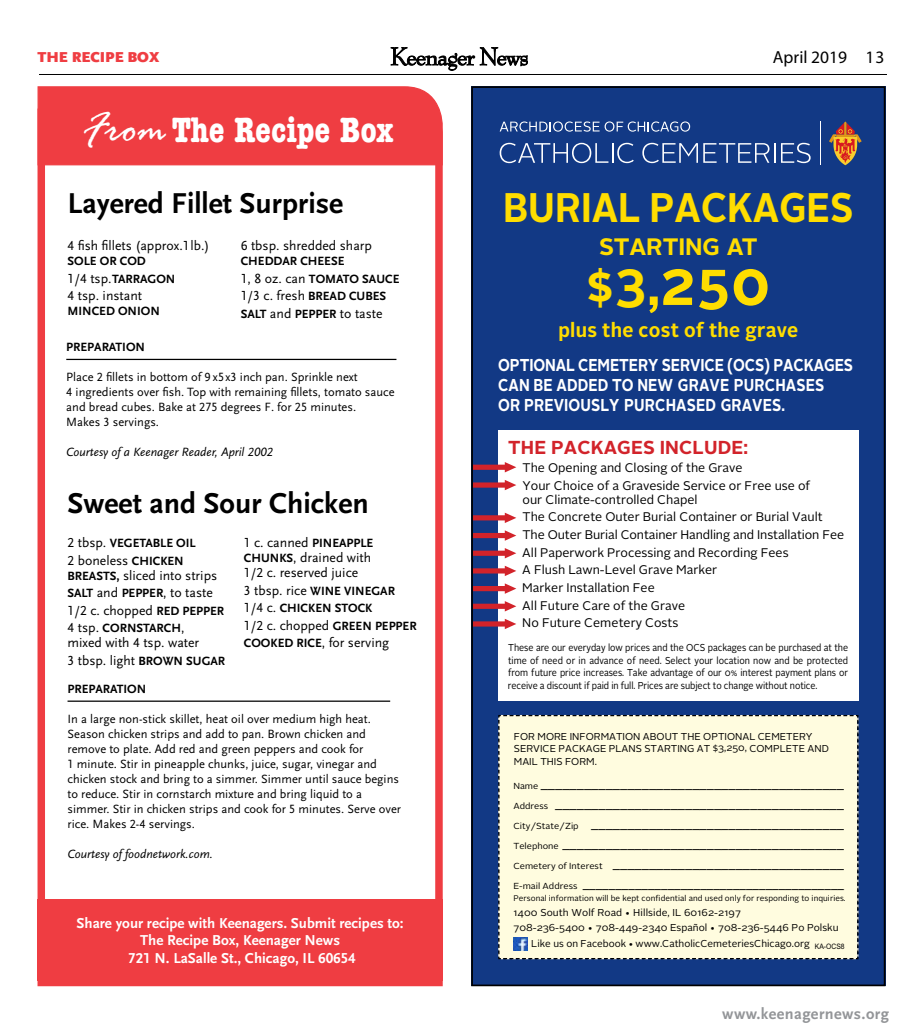
<style>
.page{position:relative;width:923px;height:1035px;background:#fff}
.page>*{position:absolute;margin:0;border:0;box-sizing:border-box;transform-origin:0 0}
.t1{font:700 62.5px "Alright Sans";color:#fd0;scale:.92 1}
.t2{font:700 41.25px "Alright Sans";color:#fd0;scale:.9 1}
.t3{font:700 condensed 35.62px "American Typewriter Std";color:#fff}
.t4{font:700 30px "Scala Sans LF";color:#000}
.t5{font:700 23.75px "Alright Sans";letter-spacing:-.005em;color:#fd0}
.t6{font:700 20px "Alright Sans";letter-spacing:.015em;color:#fd0;scale:.95 1}
.t7{font:700 18.75px "Alright Sans";letter-spacing:.005em;color:#d2232a}
.t8{font:17.5px "Myriad Pro";color:#000}
.t9{font:700 17.25px/20px "Alright Sans";letter-spacing:.005em;color:#fff;scale:.85 1}
.t10{font:700 16.25px "Scala Sans LF";letter-spacing:.025em;color:#939598}
.t11{font:700 15px/17.5px "Scala Sans LF";color:#fff;text-align:center}
.t12{font:900 15px "Scala Sans";color:#ef3d42}
.t13{font:13.75px/15px "Scala Sans LF";color:#000}
.t14{font:12.5px/15px "Scala Sans LF";color:#000}
.t15{font:12.5px/17.6px "Alright Sans";color:#000}
.t16{font:12.5px/20px "Alright Sans";color:#000;text-align:justify;scale:1.05 1}
.t17{font:700 12.5px/17.5px "Scala Sans LF";color:#000}
.t18{font:italic 12.5px "Scala Sans LF";color:#000}
.t19{font:10px/12.5px "Alright Sans";color:#000;text-align:justify;scale:.9 1}
.t20{font:10px/12.5px "Alright Sans";color:#000}
.t21{font:8.12px "Alright Sans";letter-spacing:.005em;color:#000}
.s1{font-family:"Rage";font-weight:400;font-style:italic;font-stretch:normal;font-size:45px}
.s2{font-weight:400;font-size:13.75px}
.s3{font-weight:700;font-size:12.5px}
.s4{font-size:50px}
.s5{font-size:53.75px}
.s6{font-size:55px}
.s7{font-size:56.25px}
.s8{font-size:8.75px}
</style>
<div class="page">
<hr style="left:39px;top:74px;width:848px;height:1px;background:#000">
<svg style="left:391px;top:47px;width:136px;height:23px"></svg>
<svg style="left:37px;top:166px;width:406px;height:821px"></svg>
<div style="left:38px;top:899px;width:404px;height:81px;background:#ef3d42"></div>
<div style="left:37px;top:86px;width:406px;height:80px;background:#ef3d42"></div>
<hr style="left:66px;top:359px;width:330px;height:1px;background:#000">
<hr style="left:68px;top:701px;width:322px;height:1px;background:#000">
<div style="left:471px;top:86px;width:414px;height:900px;background:#123985"></div>
<div style="left:498px;top:430px;width:360px;height:270px;background:#fff"></div>
<svg style="left:499px;top:143px;width:109px;height:20px"></svg>
<hr style="left:611px;top:143px;width:2px;height:20px;background:#fff">
<svg style="left:617px;top:143px;width:16px;height:20px"></svg>
<svg style="left:642px;top:143px;width:133px;height:20px"></svg>
<svg style="left:781px;top:143px;width:29px;height:20px"></svg>
<svg style="left:499px;top:121px;width:191px;height:11px"></svg>
<hr style="left:820px;top:121px;width:1px;height:44px;background:#fff">
<svg style="left:829px;top:121px;width:32px;height:44px"></svg>
<div style="left:471px;top:86px;width:414px;height:900px;border:2px solid #000"></div>
<div style="left:498px;top:715px;width:361px;height:245px;background:#fffcdf"></div>
<img style="left:513px;top:937px;width:14px;height:13px">
<svg style="left:473px;top:480px;width:1px;height:43px"></svg>
<p class="t12" style="left:38px;top:49px;width:123px">THE RECIPE BOX</p>
<h3 class="t3" style="left:83px;top:109px;width:312px"><span class="s1">From</span> The Recipe Box</h3>
<h3 class="t4" style="left:68px;top:187px;width:277px">Layered Fillet Surprise</h3>
<p class="t13" style="left:68px;top:238px;width:143px">4 fish fillets (approx.1 lb.)</p>
<p class="t17" style="left:68px;top:253px;width:109px">SOLE OR COD<br><span class="s2">1/4 tsp.</span>TARRAGON</p>
<p class="t13" style="left:68px;top:288px;width:76px">4 tsp. instant</p>
<p class="t17" style="left:68px;top:303px;width:94px">MINCED ONION</p>
<p class="t13" style="left:241px;top:238px;width:133px">6 tbsp. shredded sharp</p>
<p class="t17" style="left:241px;top:253px;width:160px">CHEDDAR CHEESE<br><span class="s2">1, 8 oz. can</span> TOMATO SAUCE</p>
<p class="t13" style="left:241px;top:288px;width:147px">1/3 c. fresh <span class="s3">BREAD CUBES</span></p>
<p class="t17" style="left:241px;top:305px;width:143px">SALT <span class="s2">and</span> PEPPER <span class="s2">to taste</span></p>
<p class="t17" style="left:66px;top:339px;width:80px">PREPARATION</p>
<p class="t14" style="left:66px;top:370px;width:330px">Place 2 fillets in bottom of 9 x5x3 inch pan. Sprinkle next<br>4 ingredients over fish. Top with remaining fillets, tomato sauce and bread cubes. Bake at 275 degrees F. for 25 minutes.<br>Makes 3 servings.</p>
<p class="t18" style="left:66px;top:445px;width:208px">Courtesy of a Keenager Reader, April 2002</p>
<h3 class="t4" style="left:68px;top:487px;width:303px">Sweet and Sour Chicken</h3>
<p class="t17" style="left:67px;top:535px;width:130px"><span class="s2">2 tbsp.</span> VEGETABLE OIL</p>
<p class="t13" style="left:67px;top:553px;width:151px">2 boneless <span class="s3">CHICKEN<br>BREASTS,</span> sliced into strips</p>
<p class="t13" style="left:67px;top:584px;width:158px;line-height:17.5px"><span class="s3">SALT</span> and <span class="s3">PEPPER</span>, to taste<br>1/2 c. chopped <span class="s3">RED PEPPER</span></p>
<p class="t17" style="left:68px;top:620px;width:118px"><span class="s2">4 tsp.</span> CORNSTARCH<span class="s2">,</span></p>
<p class="t13" style="left:68px;top:634px;width:159px;line-height:17.5px">mixed with 4 tsp. water<br>3 tbsp. light <span class="s3">BROWN SUGAR</span></p>
<p class="t13" style="left:244px;top:535px;width:131px">1 c. canned <span class="s3">PINEAPPLE<br>CHUNKS</span>, drained with<br>1/2 c. reserved juice</p>
<p class="t17" style="left:244px;top:582px;width:153px"><span class="s2">3 tbsp. rice</span> WINE VINEGAR<br><span class="s2">1/4 c.</span> CHICKEN STOCK</p>
<p class="t13" style="left:244px;top:617px;width:174px;line-height:17.5px">1/2 c. chopped <span class="s3">GREEN PEPPER<br>COOKED RICE</span>, for serving</p>
<p class="t17" style="left:68px;top:681px;width:80px">PREPARATION</p>
<p class="t14" style="left:68px;top:712px;width:335px">In a large non-stick skillet, heat oil over medium high heat.<br>Season chicken strips and add to pan. Brown chicken and remove to plate. Add red and green peppers and cook for<br>1 minute. Stir in pineapple chunks, juice, sugar, vinegar and chicken stock and bring to a simmer. Simmer until sauce begins to reduce. Stir in cornstarch mixture and bring liquid to a simmer. Stir in chicken strips and cook for 5 minutes. Serve over rice. Makes 2-4 servings.</p>
<p class="t18" style="left:68px;top:847px;width:147px">Courtesy of foodnetwork.com.</p>
<p class="t11" style="left:77px;top:914px;width:328px">Share your recipe with Keenagers. Submit recipes to:<br>The Recipe Box, Keenager News<br>721 N. LaSalle St., Chicago, IL 60654</p>
<h3 class="t8" style="left:773px;top:46px;width:113px">April 2019 13</h3>
<h2 class="t2" style="left:503px;top:179px;width:391px">BURIAL PACKAGES</h2>
<h3 class="t5" style="left:599px;top:230px;width:160px">STARTING AT</h3>
<h1 class="t1" style="left:586px;top:239px;width:201px"><span class="s4">$</span><span class="s5">3</span><span class="s6">,</span>2<span class="s7">5</span>0</h1>
<h3 class="t6" style="left:558px;top:316px;width:254px">plus the cost of the grave</h3>
<h3 class="t9" style="left:498px;top:355px;width:419px">OPTIONAL CEMETERY SERVICE (OCS) PACKAGES<br>CAN BE ADDED TO NEW GRAVE PURCHASES<br>OR PREVIOUSLY PURCHASED GRAVES.</h3>
<h3 class="t7" style="left:508px;top:435px;width:241px">THE PACKAGES INCLUDE:</h3>
<p class="t15" style="left:522px;top:459px;width:289px">The Opening and Closing of the Grave<br>Your Choice of a Graveside Service or Free use of</p>
<p class="t15" style="left:522px;top:491px;width:323px">our Climate-controlled Chapel<br>The Concrete Outer Burial Container or Burial Vault The Outer Burial Container Handling and Installation Fee All Paperwork Processing and Recording Fees<br>A Flush Lawn-Level Grave Marker<br>Marker Installation Fee<br>All Future Care of the Grave<br>No Future Cemetery Costs</p>
<p class="t19" style="left:508px;top:642px;width:380px">These are our everyday low prices and the OCS packages can be purchased at the time of need or in advance of need. Select your location now and be protected from future price increases. Take advantage of our 0% interest payment plans or receive a discount if paid in full. Prices are subject to change without notice.</p>
<p class="t20" style="left:514px;top:730px;width:316px">FOR MORE INFORMATION ABOUT THE OPTIONAL CEMETERY<br>SERVICE PACKAGE PLANS STARTING AT $3,250, COMPLETE AND<br>MAIL THIS FORM.</p>
<p class="t16" style="left:513px;top:775px;width:316px"><span class="s8">Name</span> __________________________________________ <span class="s8">Address</span> ________________________________________ <span class="s8">City/State/Zip</span> ___________________________________ <span class="s8">Telephone</span> _______________________________________ <span class="s8">Cemetery of Interest</span> ________________________________ <span class="s8">E-mail Address</span> ________________________________________</p>
<p class="t21" style="left:513px;top:892px;width:334px">Personal information will be kept confidential and used only for responding to inquiries.</p>
<p class="t20" style="left:513px;top:906px;width:229px">1400 South Wolf Road • Hillside, IL 60162-2197</p>
<p class="t20" style="left:513px;top:921px;width:326px">708-236-5400 • 708-449-2340 Español • 708-236-5446 Po Polsku</p>
<p class="t20" style="left:531px;top:937px;width:315px">Like us on Facebook • www.CatholicCemeteriesChicago.org <sub>KA-OCS8</sub></p>
<h3 class="t10" style="left:722px;top:1005px;width:168px">www.keenagernews.org</h3>
</div>
